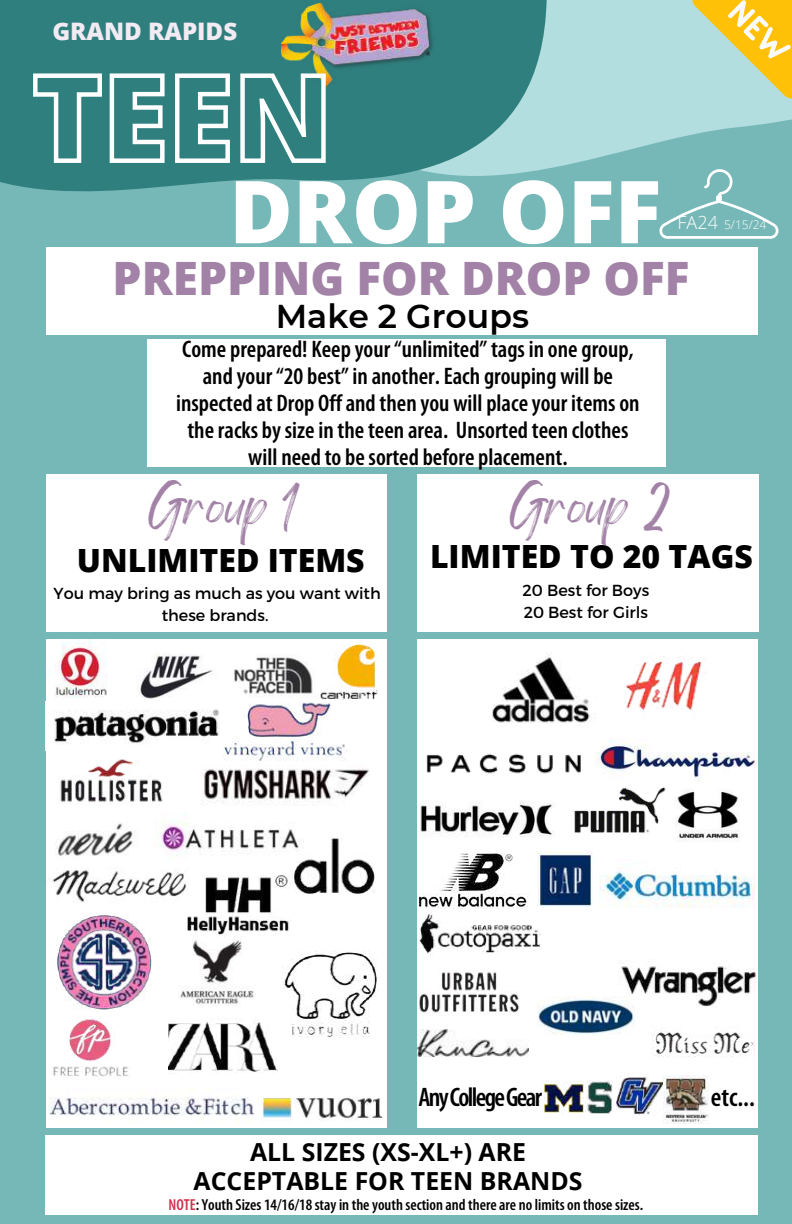
<style>
.page{position:relative;width:792px;height:1224px;background:#fff}
.page>*{position:absolute;margin:0;border:0;box-sizing:border-box;transform-origin:0 0}
.t1{font:800 87px "Open Sans";color:#fff}
.t2{font:800 46px "Open Sans";color:#a282a6}
.t3{font:36px "Gellatio";color:#a282a6}
.t4{font:600 33px "Montserrat";color:#000}
.t5{font:800 32px "Open Sans";color:#000}
.t6{font:600 condensed 26.8px "Myriad Pro";letter-spacing:-.06em;color:#000}
.t7{font:700 24.8px/28.4px "Open Sans";color:#000;text-align:center}
.t8{font:800 24.2px "Open Sans";color:#f2ebf3}
.t9{font:600 condensed 24px/27px "Myriad Pro";color:#000;text-align:center}
.t10{font:600 condensed 16px "Myriad Pro";color:#000}
.t11{font:16px/21.4px "Montserrat";color:#000;text-align:center}
.t12{font:300 12px "Open Sans";color:#fff}
.s1{font-size:18px}
.s2{color:#d2314d}
</style>
<div class="page">
<div style="left:0;top:88px;width:792px;height:1136px;background:#76b8b7"></div>
<svg style="left:590px;top:0;width:202px;height:233px;fill:#b2dee0"></svg>
<svg style="left:0;top:0;width:590px;height:249px;fill:#2f7f7e"></svg>
<img style="left:281px;top:4px;width:155px;height:82px">
<div style="left:47px;top:247px;width:711px;height:88px;background:#fff"></div>
<div style="left:417px;top:474px;width:342px;height:158px;background:#fff"></div>
<svg style="left:658px;top:168px;width:120px;height:71px"></svg>
<div style="left:47px;top:474px;width:340px;height:158px;background:#fff"></div>
<div style="left:46px;top:639px;width:341px;height:489px;background:#fff"></div>
<div style="left:417px;top:639px;width:341px;height:489px;background:#fff"></div>
<div style="left:46px;top:1135px;width:712px;height:80px;background:#fff"></div>
<img style="left:492px;top:653px;width:99px;height:70px">
<img style="left:625px;top:656px;width:81px;height:54px">
<img style="left:595px;top:740px;width:162px;height:41px">
<img style="left:426px;top:753px;width:155px;height:21px">
<img style="left:420px;top:801px;width:134px;height:36px">
<img style="left:675px;top:791px;width:65px;height:51px">
<img style="left:599px;top:867px;width:156px;height:40px">
<img style="left:574px;top:778px;width:93px;height:55px">
<img style="left:419px;top:853px;width:110px;height:56px">
<img style="left:418px;top:912px;width:123px;height:43px">
<img style="left:537px;top:851px;width:56px;height:56px">
<img style="left:419px;top:972px;width:100px;height:44px">
<img style="left:619px;top:960px;width:138px;height:47px">
<img style="left:651px;top:1026px;width:104px;height:32px">
<img style="left:537px;top:997px;width:98px;height:37px">
<img style="left:544px;top:1082px;width:39px;height:31px">
<img style="left:587px;top:1081px;width:26px;height:33px">
<img style="left:617px;top:1074px;width:46px;height:41px">
<img style="left:664px;top:1075px;width:45px;height:48px">
<svg style="left:692px;top:0;width:100px;height:98px;background:#dad37f"></svg>
<div style="left:147px;top:340px;width:518px;height:127px;background:#fff"></div>
<img style="left:418px;top:1030px;width:111px;height:27px">
<svg style="left:31px;top:71px;width:297px;height:94px;background:#65a09f"></svg>
<img style="left:54px;top:641px;width:259px;height:58px">
<img style="left:54px;top:709px;width:165px;height:35px">
<img style="left:56px;top:814px;width:239px;height:36px">
<img style="left:179px;top:940px;width:77px;height:66px">
<img style="left:60px;top:759px;width:103px;height:46px">
<img style="left:201px;top:760px;width:168px;height:45px">
<img style="left:287px;top:837px;width:88px;height:57px">
<img style="left:187px;top:861px;width:104px;height:75px">
<img style="left:53px;top:1016px;width:77px;height:61px">
<img style="left:49px;top:850px;width:145px;height:74px">
<img style="left:223px;top:695px;width:123px;height:66px">
<img style="left:282px;top:951px;width:96px;height:87px">
<img style="left:57px;top:913px;width:94px;height:97px">
<img style="left:48px;top:1088px;width:206px;height:35px">
<img style="left:316px;top:644px;width:61px;height:55px">
<img style="left:262px;top:1097px;width:121px;height:24px">
<img style="left:168px;top:1018px;width:110px;height:56px">
<p class="t8" style="left:52px;top:14px;width:186px">GRAND RAPIDS</p>
<h1 class="t1" style="left:229px;top:150px;width:434px">DROP OFF</h1>
<p class="t12" style="left:678px;top:216px;width:90px"><span class="s1">FA24</span> 5/15/24</p>
<h2 class="t2" style="left:113px;top:246px;width:579px">PREPPING FOR DROP OFF</h2>
<h3 class="t4" style="left:276px;top:296px;width:255px">Make 2 Groups</h3>
<p class="t9" style="left:176px;top:337px;width:465px">Come prepared! Keep your “unlimited” tags in one group, and your “20 best” in another. Each grouping will be inspected at Drop Off and then you will place your items on the racks by size in the teen area. Unsorted teen clothes will need to be sorted before placement.</p>
<h3 class="t3" style="left:148px;top:497px;width:152px">GROUP 1</h3>
<h3 class="t3" style="left:509px;top:497px;width:163px">GROUP 2</h3>
<h3 class="t5" style="left:77px;top:538px;width:289px">UNLIMITED ITEMS</h3>
<h3 class="t5" style="left:430px;top:534px;width:324px">LIMITED TO 20 TAGS</h3>
<p class="t11" style="left:54px;top:582px;width:329px">You may bring as much as you want with these brands.</p>
<p class="t11" style="left:523px;top:579px;width:128px;text-align:left">20 Best for Boys<br>20 Best for Girls</p>
<p class="t6" style="left:419px;top:1086px;width:125px">AnyCollegeGear</p>
<p class="t6" style="left:711px;top:1086px;width:46px">etc...</p>
<p class="t7" style="left:194px;top:1137px;width:390px">ALL SIZES (XS-XL+) ARE<br>ACCEPTABLE FOR TEEN BRANDS</p>
<p class="t10" style="left:168px;top:1198px;width:476px"><span class="s2">NOTE</span>: Youth Sizes 14/16/18 stay in the youth section and there are no limits on those sizes.</p>
</div>
